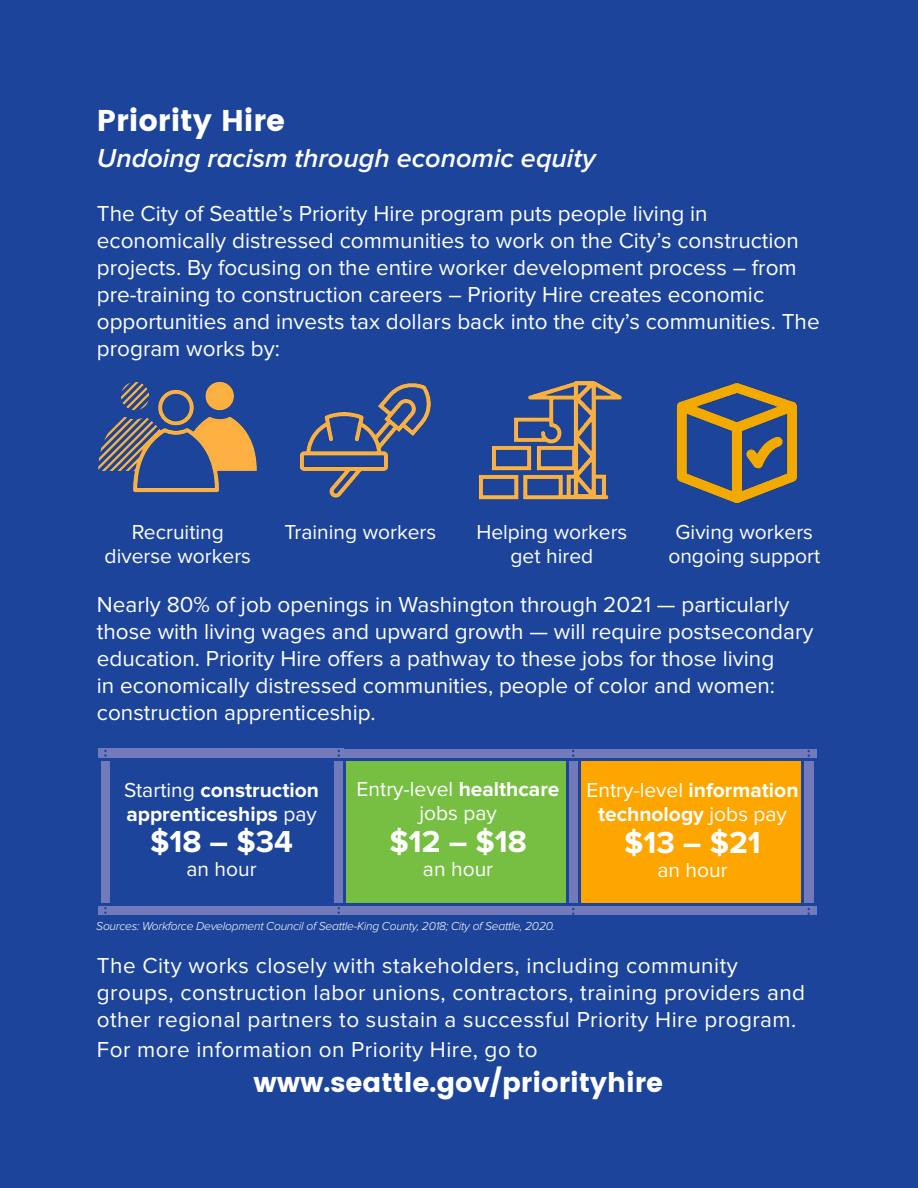
<style>
.page{position:relative;width:918px;height:1188px;background:#1d449b}
.page>*{position:absolute;margin:0;border:0;box-sizing:border-box;transform-origin:0 0}
.Body{font:700 31.5px "Proxima Nova";color:#fff}
.Body_Header{font:30px "Poppins";color:#fff}
.Body_Header-2{font:italic 600 27px "Proxima Nova";color:#fff}
.Body_large{font:27px "Poppins";color:#fff}
.Body_large-2{font:22.5px/27px "Proxima Nova";color:#fff}
.Body_large-3{font:22.5px/27px "Proxima Nova";letter-spacing:.02em;color:#fff}
.Body-2{font:21px/24px "Proxima Nova";color:#fff;text-align:center}
.Body-3{font:700 21px/24px "Proxima Nova";color:#fff}
.Caption_C1{font:italic 300 12px "Proxima Nova";letter-spacing:-.02em;color:#fff}
.s1{font-weight:400}
.s2{font-weight:700}
</style>
<div class="page">
<img style="left:98px;top:381px;width:159px;height:112px">
<img style="left:299px;top:382px;width:132px;height:116px">
<img style="left:478px;top:380px;width:144px;height:120px">
<img style="left:676px;top:382px;width:122px;height:122px">
<div style="left:340px;top:752px;width:233px;height:162px;background:#77bf42"></div>
<div style="left:576px;top:752px;width:233px;height:163px;background:#fea600"></div>
<div style="left:331px;top:758px;width:15px;height:156px;background:#727abb"></div>
<hr style="left:344px;top:758px;width:2px;height:156px;background:#1d449b">
<hr style="left:331px;top:758px;width:3px;height:156px;background:#1d449b">
<svg style="left:101px;top:761px;width:9px;height:142px"></svg>
<div style="left:98px;top:903px;width:248px;height:12px;background:#727abb"></div>
<hr style="left:98px;top:903px;width:248px;height:3px;background:#1d449b">
<div style="left:98px;top:746px;width:248px;height:15px;background:#727abb"></div>
<hr style="left:98px;top:746px;width:248px;height:2px;background:#1d449b">
<hr style="left:98px;top:758px;width:248px;height:3px;background:#1d449b">
<svg style="left:104px;top:750px;width:3px;height:7px"></svg>
<svg style="left:337px;top:907px;width:3px;height:7px"></svg>
<svg style="left:104px;top:907px;width:3px;height:7px"></svg>
<svg style="left:337px;top:750px;width:3px;height:7px"></svg>
<svg style="left:568px;top:761px;width:11px;height:142px;background:#6270b5"></svg>
<hr style="left:579px;top:747px;width:2px;height:168px;background:#1d449b">
<hr style="left:566px;top:747px;width:2px;height:168px;background:#1d449b">
<div style="left:344px;top:903px;width:242px;height:12px;background:#727abb"></div>
<hr style="left:344px;top:903px;width:242px;height:3px;background:#1d449b">
<div style="left:802px;top:750px;width:15px;height:165px;background:#727abb"></div>
<hr style="left:814px;top:750px;width:3px;height:165px;background:#1d449b">
<hr style="left:802px;top:750px;width:2px;height:165px;background:#1d449b">
<div style="left:571px;top:904px;width:246px;height:11px;background:#727abb"></div>
<hr style="left:571px;top:904px;width:246px;height:2px;background:#1d449b">
<div style="left:344px;top:746px;width:473px;height:15px;background:#727abb"></div>
<hr style="left:344px;top:746px;width:473px;height:2px;background:#1d449b">
<hr style="left:344px;top:758px;width:473px;height:3px;background:#1d449b">
<svg style="left:572px;top:750px;width:3px;height:7px"></svg>
<svg style="left:807px;top:750px;width:3px;height:7px"></svg>
<svg style="left:807px;top:908px;width:3px;height:7px"></svg>
<svg style="left:572px;top:908px;width:3px;height:7px"></svg>
<p class="Body_Header" style="left:97px;top:103px;width:190px">Priority Hire</p>
<p class="Body_Header-2" style="left:97px;top:146px;width:500px">Undoing racism through economic equity</p>
<p class="Body_large-2" style="left:97px;top:201px;width:724px">The City of Seattle’s Priority Hire program puts people living in economically distressed communities to work on the City’s construction projects. By focusing on the entire worker development process – from pre-training to construction careers – Priority Hire creates economic opportunities and invests tax dollars back into the city’s communities. The program works by:</p>
<p class="Body-2" style="left:105px;top:520px;width:148px">Recruiting diverse workers</p>
<p class="Body-2" style="left:284px;top:520px;width:153px">Training workers</p>
<p class="Body-2" style="left:476px;top:520px;width:152px">Helping workers get hired</p>
<p class="Body-2" style="left:668px;top:520px;width:153px">Giving workers ongoing support</p>
<p class="Body_large-2" style="left:97px;top:592px;width:718px">Nearly 80% of job openings in Washington through 2021 — particularly those with living wages and upward growth — will require postsecondary education. Priority Hire offers a pathway to these jobs for those living<br>in economically distressed communities, people of color and women: construction apprenticeship.</p>
<p class="Body-3" style="left:124px;top:778px;width:196px"><span class="s1">Starting</span> construction apprenticeships <span class="s1">pay</span></p>
<p class="Body" style="left:150px;top:824px;width:144px">$18 – $34</p>
<p class="Body-2" style="left:186px;top:858px;width:72px">an hour</p>
<p class="Body-2" style="left:357px;top:778px;width:204px">Entry-level <span class="s2">healthcare </span>jobs pay</p>
<p class="Body" style="left:389px;top:823px;width:139px">$12 – $18</p>
<p class="Body-2" style="left:423px;top:858px;width:72px">an hour</p>
<p class="Caption_C1" style="left:96px;top:919px;width:460px">Sources: Workforce Development Council of Seattle-King County, 2018; City of Seattle, 2020.</p>
<p class="Body-3" style="left:586px;top:779px;width:213px;text-align:center"><span class="s1">Entry-level</span> information technology <span class="s1">jobs pay</span></p>
<p class="Body" style="left:624px;top:824px;width:138px">$13 – $21</p>
<p class="Body-2" style="left:657px;top:859px;width:72px">an hour</p>
<p class="Body_large-3" style="left:97px;top:953px;width:710px">The City works closely with stakeholders, including community groups, construction labor unions, contractors, training providers and other regional partners to sustain a successful Priority Hire program.</p>
<p class="Body_large-3" style="left:97px;top:1037px;width:442px">For more information on Priority Hire, go to</p>
<p class="Body_large" style="left:253px;top:1066px;width:411px">www.seattle.gov/priorityhire</p>
</div>
